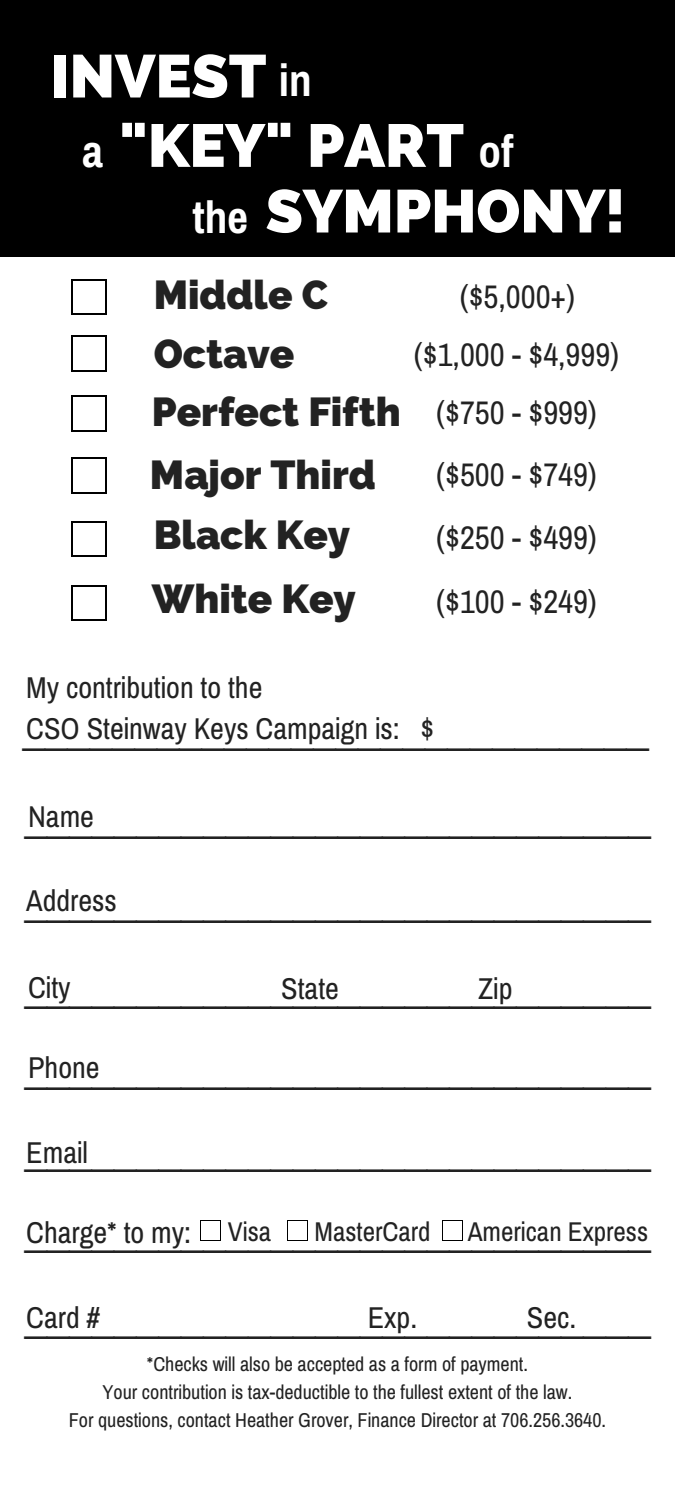
<style>
.page{position:relative;width:675px;height:1485px;background:#fff}
.page>*{position:absolute;margin:0;border:0;box-sizing:border-box;transform-origin:0 0}
.t1{font:800 60.5px "Raleway";color:#fff}
.t2{font:700 45.25px "Archivo Narrow";color:#fff}
.t3{font:40.25px/86.2px "Arimo";color:#222}
.t4{font:800 40.25px/63.8px "Raleway";color:#222}
.t5{font:32.75px/63.8px "Archivo Narrow";color:#222}
.t6{font:30.25px/41.2px "Archivo Narrow";color:#222}
.t7{font:27.25px "Archivo Narrow";color:#222}
.t8{font:20px/28px "Archivo Narrow";color:#222;text-align:center}
</style>
<div class="page">
<svg style="left:201px;top:1221px;width:20px;height:20px"></svg>
<hr style="left:71px;top:280px;width:1px;height:34px;background:#000">
<hr style="left:106px;top:280px;width:1px;height:34px;background:#000">
<hr style="left:72px;top:314px;width:34px;height:1px;background:#000">
<hr style="left:72px;top:279px;width:34px;height:2px;background:#000">
<hr style="left:71px;top:337px;width:1px;height:33px;background:#000">
<hr style="left:106px;top:337px;width:1px;height:33px;background:#000">
<hr style="left:72px;top:370px;width:34px;height:1px;background:#000">
<hr style="left:72px;top:336px;width:34px;height:1px;background:#000">
<hr style="left:71px;top:397px;width:1px;height:33px;background:#000">
<hr style="left:106px;top:397px;width:1px;height:33px;background:#000">
<hr style="left:72px;top:430px;width:34px;height:1px;background:#000">
<hr style="left:72px;top:396px;width:34px;height:1px;background:#000">
<hr style="left:71px;top:459px;width:1px;height:33px;background:#000">
<hr style="left:106px;top:459px;width:1px;height:33px;background:#000">
<hr style="left:72px;top:492px;width:34px;height:1px;background:#000">
<hr style="left:72px;top:458px;width:34px;height:1px;background:#000">
<hr style="left:71px;top:522px;width:1px;height:34px;background:#000">
<hr style="left:106px;top:522px;width:1px;height:34px;background:#000">
<hr style="left:72px;top:556px;width:34px;height:1px;background:#000">
<hr style="left:72px;top:521px;width:34px;height:1px;background:#000">
<hr style="left:71px;top:586px;width:1px;height:34px;background:#000">
<hr style="left:106px;top:586px;width:1px;height:34px;background:#000">
<hr style="left:72px;top:620px;width:34px;height:1px;background:#000">
<hr style="left:72px;top:585px;width:34px;height:1px;background:#000">
<svg style="left:287px;top:1221px;width:21px;height:20px"></svg>
<svg style="left:443px;top:1221px;width:20px;height:20px"></svg>
<div style="left:0;top:0;width:675px;height:257px;background:#000"></div>
<h1 class="t1" style="left:50px;top:41px;width:217px">INVEST</h1>
<p class="t2" style="left:279px;top:53px;width:34px">in</p>
<h1 class="t1" style="left:119px;top:110px;width:346px">"KEY" PART</h1>
<p class="t2" style="left:82px;top:125px;width:22px">a</p>
<p class="t2" style="left:478px;top:125px;width:36px">of</p>
<p class="t2" style="left:192px;top:190px;width:57px">the</p>
<h1 class="t1" style="left:266px;top:176px;width:361px">SYMPHONY!</h1>
<p class="t4" style="left:154px;top:263px;width:176px">Middle C</p>
<p class="t5" style="left:460px;top:264px;width:117px">($5,000+)</p>
<p class="t4" style="left:154px;top:321px;width:142px">Octave</p>
<p class="t5" style="left:414px;top:322px;width:207px">($1,000 - $4,999)</p>
<p class="t4" style="left:152px;top:380px;width:250px">Perfect Fifth</p>
<p class="t5" style="left:436px;top:380px;width:162px">($750 - $999)</p>
<p class="t4" style="left:150px;top:443px;width:227px">Major Third</p>
<p class="t5" style="left:436px;top:442px;width:162px">($500 - $749)</p>
<p class="t4" style="left:152px;top:503px;width:205px">Black Key<br>White Key</p>
<p class="t5" style="left:436px;top:506px;width:162px">($250 - $499) ($100 - $249)</p>
<p class="t6" style="left:26px;top:666px;width:409px">My contribution to the<br>CSO Steinway Keys Campaign is: $</p>
<p class="t3" style="left:23px;top:685px;width:627px">____________________________</p>
<p class="t6" style="left:28px;top:795px;width:67px">Name</p>
<p class="t3" style="left:25px;top:774px;width:627px">____________________________</p>
<p class="t6" style="left:26px;top:880px;width:92px">Address</p>
<p class="t3" style="left:25px;top:858px;width:627px">____________________________ ____________________________</p>
<p class="t6" style="left:28px;top:966px;width:44px">City</p>
<p class="t6" style="left:478px;top:968px;width:36px">Zip</p>
<p class="t6" style="left:281px;top:968px;width:59px">State</p>
<p class="t6" style="left:28px;top:1047px;width:73px">Phone</p>
<p class="t3" style="left:25px;top:1025px;width:627px">____________________________</p>
<p class="t6" style="left:26px;top:1131px;width:63px">Email</p>
<p class="t3" style="left:25px;top:1107px;width:627px">____________________________</p>
<p class="t6" style="left:26px;top:1212px;width:166px">Charge* to my:</p>
<p class="t7" style="left:228px;top:1216px;width:45px">Visa</p>
<p class="t7" style="left:315px;top:1216px;width:118px">MasterCard</p>
<p class="t7" style="left:468px;top:1216px;width:182px">American Express</p>
<p class="t3" style="left:25px;top:1188px;width:627px">____________________________ ____________________________</p>
<p class="t6" style="left:26px;top:1296px;width:76px">Card #</p>
<p class="t6" style="left:368px;top:1296px;width:51px">Exp.</p>
<p class="t6" style="left:527px;top:1296px;width:51px">Sec.</p>
<p class="t8" style="left:69px;top:1349px;width:539px">*Checks will also be accepted as a form of payment.<br>Your contribution is tax-deductible to the fullest extent of the law.<br>For questions, contact Heather Grover, Finance Director at 706.256.3640.</p>
</div>
